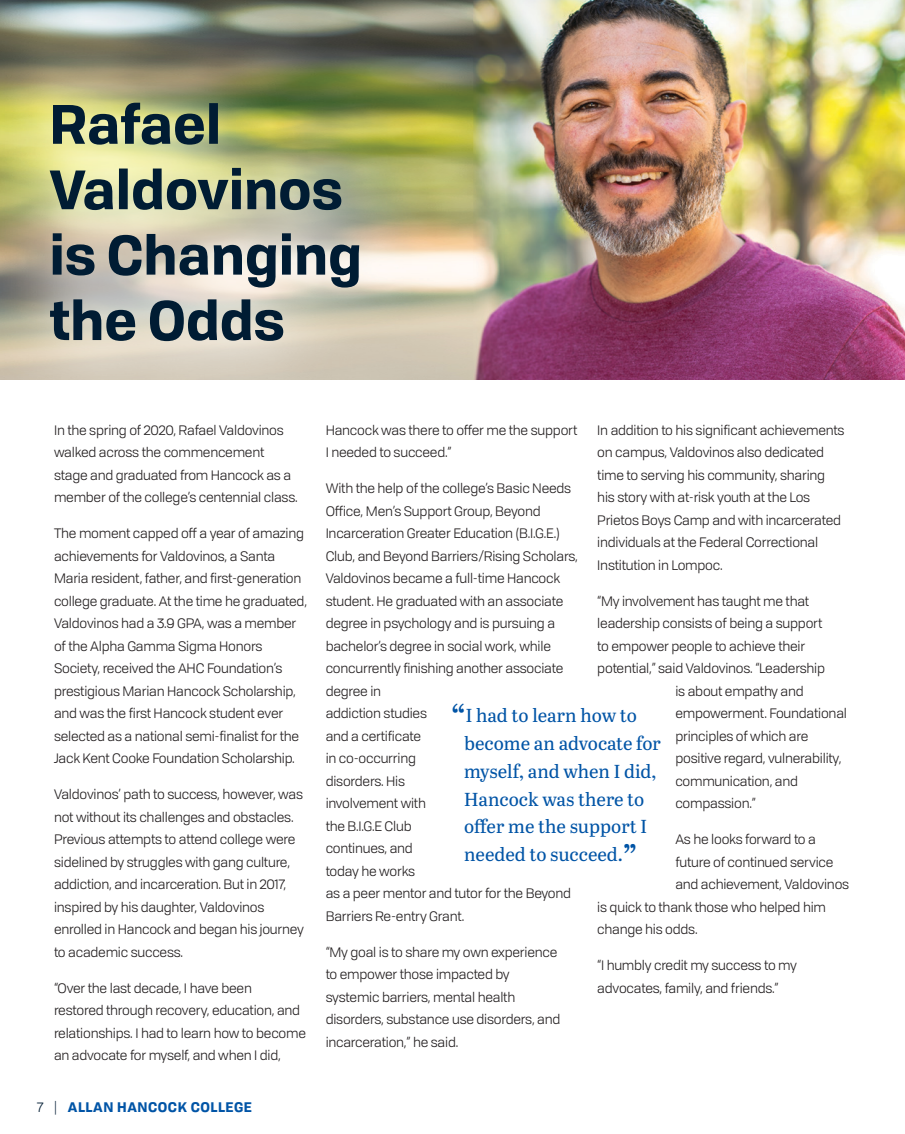
<style>
.page{position:relative;width:905px;height:1134px;background:#fff}
.page>*{position:absolute;margin:0;border:0;box-sizing:border-box;transform-origin:0 0}
.t1{font:700 53.7px/65.4px "Tofino Pro Personal";color:#001c33}
.Body_Copy{font:18.75px/27.8px "Abril Text";color:#0054a6}
.Body_Copy-2{font:13.5px/22.5px "Tofino Pro Personal";letter-spacing:-.015em;color:#231f20}
.t2{font:700 13.5px "Tofino Pro Personal";letter-spacing:.04em;color:#0054a6}
.s1{font-weight:400;color:#001c33}
.s2{font-size:36.75px}
</style>
<div class="page">
<img style="left:472px;top:0;width:432px;height:380px">
<img style="left:0;top:0;width:472px;height:380px">
<div style="left:0;top:37px;width:427px;height:372px;background:#fff;opacity:.75"></div>
<p class="t1" style="left:50px;top:87px;width:314px">Rafael<br>Valdovinos is Changing the Odds</p>
<p class="Body_Copy-2" style="left:54px;top:418px;width:245px">In the spring of 2020, Rafael Valdovinos walked across the commencement stage and graduated from Hancock as a member of the college’s centennial class.</p>
<p class="Body_Copy-2" style="left:54px;top:521px;width:254px">The moment capped off a year of amazing achievements for Valdovinos, a Santa Maria resident, father, and first-generation college graduate. At the time he graduated, Valdovinos had a 3.9 GPA, was a member of the Alpha Gamma Sigma Honors Society, received the AHC Foundation’s prestigious Marian Hancock Scholarship, and was the first Hancock student ever selected as a national semi-finalist for the Jack Kent Cooke Foundation Scholarship.</p>
<p class="Body_Copy-2" style="left:54px;top:782px;width:251px">Valdovinos’ path to success, however, was not without its challenges and obstacles.<br>Previous attempts to attend college were sidelined by struggles with gang culture, addiction, and incarceration. But in 2017, inspired by his daughter, Valdovinos enrolled in Hancock and began his journey to academic success.</p>
<p class="Body_Copy-2" style="left:54px;top:976px;width:253px">“Over the last decade, I have been<br>restored through recovery, education, and relationships. I had to learn how to become an advocate for myself, and when I did,</p>
<p class="t2" style="left:37px;top:1096px;width:216px"><span class="s1">7 |</span> ALLAN HANCOCK COLLEGE</p>
<p class="Body_Copy-2" style="left:326px;top:418px;width:253px">Hancock was there to offer me the support<br>I needed to succeed.”</p>
<p class="Body_Copy-2" style="left:326px;top:476px;width:254px">With the help of the college’s Basic Needs<br>Office, Men’s Support Group, Beyond<br>Incarceration Greater Education (B.I.G.E.)<br>Club, and Beyond Barriers/Rising Scholars,<br>Valdovinos became a full-time Hancock student. He graduated with an associate degree in psychology and is pursuing a bachelor’s degree in social work, while concurrently finishing another associate degree in<br>addiction studies<br>and a certificate<br>in co-occurring<br>disorders. His<br>involvement with<br>the B.I.G.E Club<br>continues, and<br>today he works<br>as a peer mentor and tutor for the Beyond<br>Barriers Re-entry Grant.</p>
<p class="Body_Copy-2" style="left:326px;top:940px;width:236px">“My goal is to share my own experience to empower those impacted by systemic barriers, mental health disorders, substance use disorders, and incarceration,” he said.</p>
<p class="Body_Copy-2" style="left:597px;top:418px;width:249px">In addition to his significant achievements on campus, Valdovinos also dedicated time to serving his community, sharing his story with at-risk youth at the Los Prietos Boys Camp and with incarcerated individuals at the Federal Correctional Institution in Lompoc.</p>
<p class="Body_Copy-2" style="left:597px;top:589px;width:213px">“My involvement has taught me that</p>
<p class="Body_Copy-2" style="left:597px;top:611px;width:226px">leadership consists of being a support</p>
<p class="Body_Copy-2" style="left:597px;top:634px;width:209px">to empower people to achieve their</p>
<p class="Body_Copy-2" style="left:597px;top:656px;width:229px">potential,” said Valdovinos. “Leadership</p>
<p class="Body_Copy-2" style="left:675px;top:679px;width:130px">is about empathy and</p>
<p class="Body_Copy-2" style="left:675px;top:701px;width:173px">empowerment. Foundational</p>
<p class="Body_Copy-2" style="left:675px;top:724px;width:134px">principles of which are</p>
<p class="Body_Copy-2" style="left:675px;top:746px;width:168px">positive regard, vulnerability,</p>
<p class="Body_Copy-2" style="left:675px;top:769px;width:124px">communication, and</p>
<p class="Body_Copy-2" style="left:675px;top:791px;width:82px">compassion.”</p>
<p class="Body_Copy-2" style="left:675px;top:827px;width:142px">As he looks forward to a</p>
<p class="Body_Copy-2" style="left:675px;top:850px;width:160px">future of continued service</p>
<p class="Body_Copy-2" style="left:675px;top:872px;width:175px">and achievement, Valdovinos</p>
<p class="Body_Copy-2" style="left:597px;top:895px;width:230px">is quick to thank those who helped him</p>
<p class="Body_Copy-2" style="left:597px;top:917px;width:102px">change his odds.</p>
<p class="Body_Copy-2" style="left:597px;top:953px;width:201px">“I humbly credit my success to my advocates, family, and friends.”</p>
<p class="Body_Copy" style="left:464px;top:701px;width:198px;text-indent:-14px"><span class="s2">“</span>I had to learn how to become an advocate for myself, and when I did,<br>Hancock was there to offer me the support I needed to succeed.<span class="s2">”</span></p>
</div>
